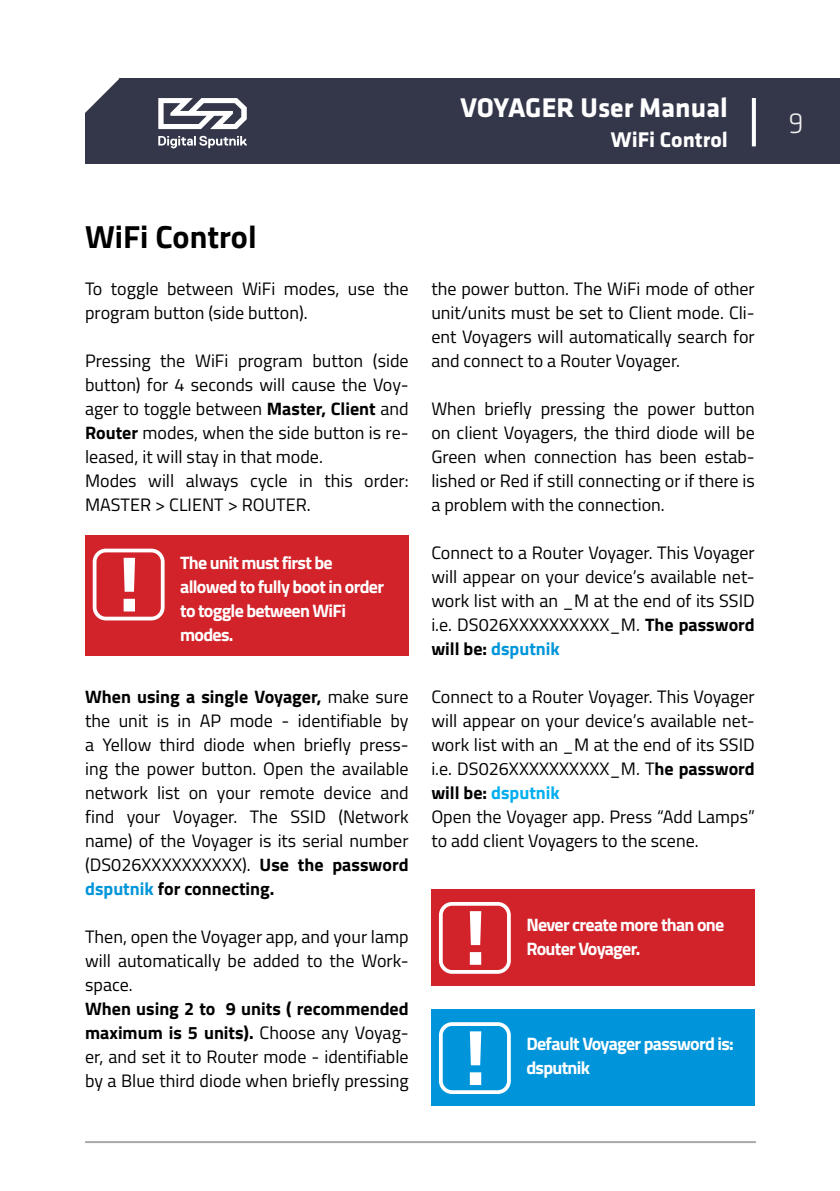
<style>
.page{position:relative;width:840px;height:1191px;background:#fff}
.page>*{position:absolute;margin:0;border:0;box-sizing:border-box;transform-origin:0 0}
.t1{font:700 32px "Titillium Web";color:#000}
.t2{font:300 30px "Klavika";color:#ededee}
.t3{font:700 28px "Klavika";color:#fff}
.t4{font:700 22px "Klavika";color:#fff}
.t5{font:18px/24px "Titillium Web";color:#000;text-align:justify}
.t6{font:700 18px/24px "Titillium Web";letter-spacing:-.04em;color:#fff}
.s1{font-weight:700}
.s2{font-weight:700;color:#0095da}
.s3{font-weight:700;color:#00aeef}
</style>
<div class="page">
<div style="left:85px;top:79px;width:754px;height:85px;background:#34374a"></div>
<svg style="left:158px;top:136px;width:89px;height:12px"></svg>
<svg style="left:158px;top:98px;width:88px;height:31px"></svg>
<svg style="left:751px;top:98px;width:4px;height:48px"></svg>
<svg style="left:85px;top:78px;width:34px;height:35px"></svg>
<hr style="left:85px;top:1141px;width:670px;height:2px;background:#a7a9ac">
<div style="left:85px;top:535px;width:323px;height:120px;background:#d2232a"></div>
<svg style="left:93px;top:548px;width:71px;height:72px"></svg>
<div style="left:431px;top:888px;width:323px;height:97px;background:#d2232a"></div>
<svg style="left:438px;top:902px;width:72px;height:71px"></svg>
<div style="left:431px;top:1009px;width:323px;height:97px;background:#0095da"></div>
<svg style="left:438px;top:1022px;width:72px;height:72px"></svg>
<h3 class="t3" style="left:460px;top:92px;width:269px">VOYAGER User Manual</h3>
<p class="t4" style="left:610px;top:128px;width:118px">WiFi Control</p>
<h1 class="t1" style="left:85px;top:212px;width:173px">WiFi Control</h1>
<p class="t5" style="left:85px;top:276px;width:325px">To toggle between WiFi modes, use the program button (side button).</p>
<p class="t5" style="left:85px;top:348px;width:325px;text-align:left">Pressing the WiFi program button (side button) for 4 seconds will cause the Voy&shy;ager to toggle between <span class="s1">Master, Client</span> and <span class="s1">Router</span> modes, when the side button is re&shy;leased, it will stay in that mode.<br>Modes will always cycle in this order:<br>MASTER &gt; CLIENT &gt; ROUTER.</p>
<p class="t6" style="left:180px;top:550px;width:205px">The unit must first be allowed to fully boot in order to toggle between WiFi modes.</p>
<p class="t5" style="left:85px;top:684px;width:325px"><span class="s1">When using a single Voyager,</span> make sure the unit is in AP mode - identifiable by a Yellow third diode when briefly press&shy;ing the power button. Open the available network list on your remote device and find your Voyager. The SSID (Network name) of the Voyager is its serial number (DS026XXXXXXXXXX). <span class="s1">Use the password </span><span class="s2">dsputnik</span> <span class="s1">for connecting.</span></p>
<p class="t5" style="left:85px;top:924px;width:325px">Then, open the Voyager app, and your lamp will automatically be added to the Work&shy;space.</p>
<p class="t5" style="left:85px;top:996px;width:325px"><span class="s1">When using 2 to 9 units ( recommended maximum is 5 units).</span> Choose any Voyag&shy;er, and set it to Router mode - identifiable by a Blue third diode when briefly pressing</p>
<p class="t5" style="left:431px;top:276px;width:325px">the power button. The WiFi mode of other unit/units must be set to Client mode. Cli&shy;ent Voyagers will automatically search for and connect to a Router Voyager.</p>
<p class="t5" style="left:431px;top:396px;width:325px">When briefly pressing the power button on client Voyagers, the third diode will be Green when connection has been estab&shy;lished or Red if still connecting or if there is a problem with the connection.</p>
<p class="t5" style="left:431px;top:540px;width:325px">Connect to a Router Voyager. This Voyager will appear on your device’s available net&shy;work list with an _M at the end of its SSID i.e. DS026XXXXXXXXXX_M. <span class="s1">The password will be:</span> <span class="s2">dsputnik</span></p>
<p class="t5" style="left:431px;top:684px;width:325px;text-align:left">Connect to a Router Voyager. This Voyager will appear on your device’s available net&shy;work list with an _M at the end of its SSID i.e. DS026XXXXXXXXXX_M. T<span class="s1">he password will be:</span> <span class="s3">dsputnik<br></span>Open the Voyager app. Press “Add Lamps” to add client Voyagers to the scene.</p>
<p class="t6" style="left:526px;top:912px;width:199px">Never create more than one<br>Router Voyager.</p>
<p class="t6" style="left:526px;top:1031px;width:209px">Default Voyager password is: dsputnik</p>
<h2 class="t2" style="left:787px;top:107px;width:17px">9</h2>
</div>
